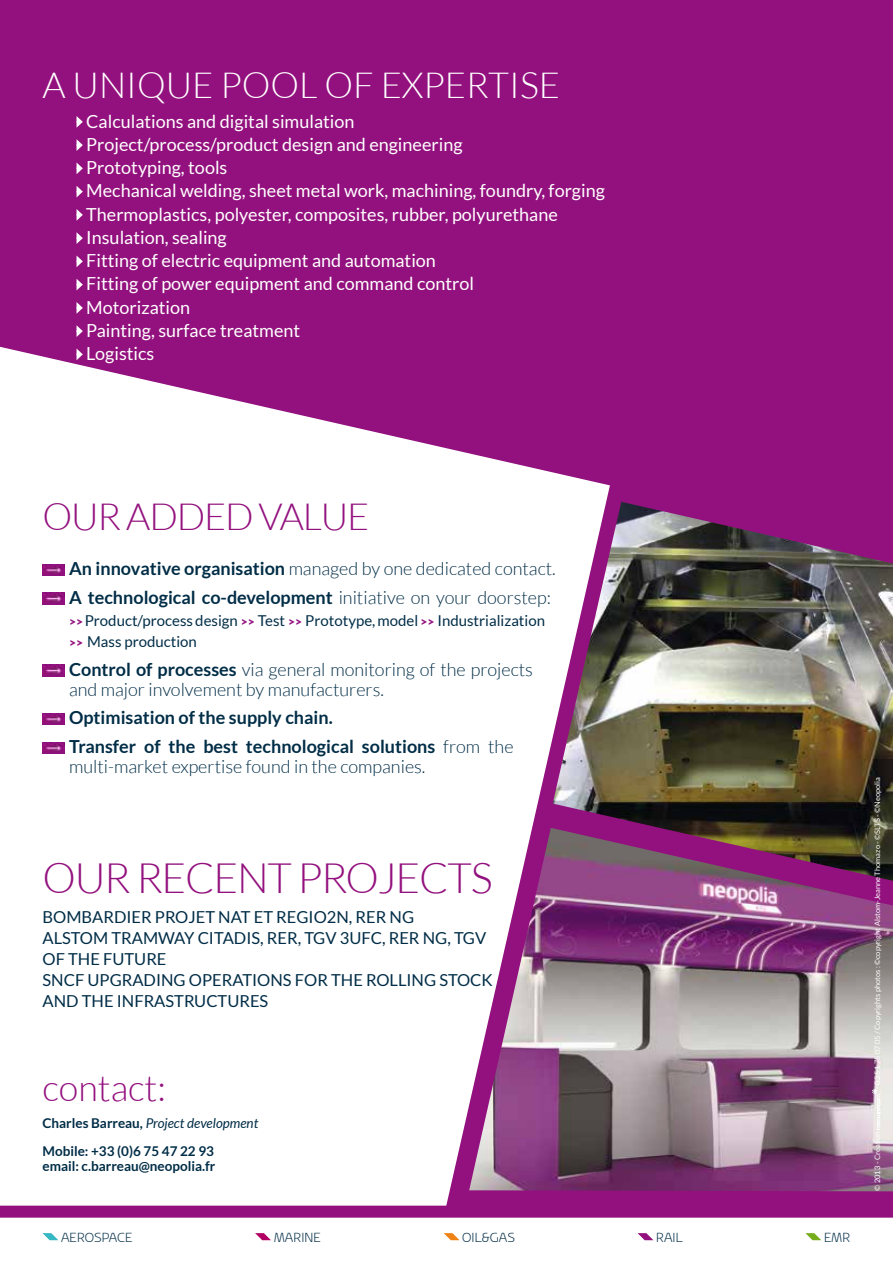
<style>
.page{position:relative;width:893px;height:1263px;background:#fff}
.page>*{position:absolute;margin:0;border:0;box-sizing:border-box;transform-origin:0 0}
.t1{font:300 42px "Lato";letter-spacing:-.03em;color:#93117e}
.t2{font:300 37.5px "Lato";letter-spacing:-.03em;color:#93117e}
.t3{font:300 36px "Lato";color:#fff}
.t4{font:300 36px "Lato";color:#93117e}
.t5{font:18px/23.2px "Lato";color:#fff}
.t6{font:300 18px/28.8px "Lato";color:#002d47}
.t7{font:700 18px/28.8px "Lato";color:#002d47}
.t8{font:16.5px/21px "Lato";color:#002d47}
.t9{font:15px/21.6px "Lato";color:#002d47}
.t10{font:700 13.5px/27.8px "Lato";color:#002d47}
.t11{font:300 13.5px "Noa LT Std";color:#002d47}
.t12{font:7.5px "Lato";color:#fff}
.s1{font-weight:700}
.s2{font-weight:900;font-size:12px;color:#93117e}
.s3{font-weight:300}
.s4{font-weight:400;font-style:italic}
</style>
<div class="page">
<div style="left:0;top:0;width:893px;height:332px;background:#93117e"></div>
<div style="left:0;top:51px;width:893px;height:1212px;background:#93117e"></div>
<svg style="left:0;top:347px;width:433px;height:215px;fill:#fff"></svg>
<div style="left:0;top:562px;width:893px;height:701px;background:#fff"></div>
<svg style="left:433px;top:445px;width:460px;height:760px"></svg>
<img style="left:553px;top:502px;width:340px;height:326px">
<svg style="left:77px;top:116px;width:6px;height:11px"></svg>
<svg style="left:77px;top:139px;width:6px;height:12px"></svg>
<svg style="left:77px;top:163px;width:6px;height:11px"></svg>
<svg style="left:77px;top:186px;width:6px;height:11px"></svg>
<svg style="left:77px;top:209px;width:6px;height:12px"></svg>
<svg style="left:77px;top:232px;width:6px;height:12px"></svg>
<svg style="left:77px;top:256px;width:6px;height:11px"></svg>
<svg style="left:77px;top:279px;width:6px;height:11px"></svg>
<svg style="left:77px;top:302px;width:6px;height:12px"></svg>
<svg style="left:77px;top:326px;width:6px;height:11px"></svg>
<svg style="left:77px;top:348px;width:6px;height:12px"></svg>
<img style="left:469px;top:828px;width:424px;height:363px">
<svg style="left:0;top:1205px;width:893px;height:36px"></svg>
<svg style="left:43px;top:1233px;width:15px;height:7px"></svg>
<svg style="left:255px;top:1233px;width:16px;height:7px"></svg>
<svg style="left:444px;top:1233px;width:16px;height:7px"></svg>
<svg style="left:638px;top:1233px;width:15px;height:7px"></svg>
<svg style="left:805px;top:1233px;width:16px;height:7px"></svg>
<img style="left:43px;top:564px;width:22px;height:11px">
<img style="left:43px;top:593px;width:22px;height:11px">
<img style="left:43px;top:665px;width:22px;height:11px">
<img style="left:43px;top:713px;width:22px;height:11px">
<img style="left:43px;top:742px;width:22px;height:11px">
<svg style="left:872px;top:1089px;width:8px;height:41px"></svg>
<h3 class="t3" style="left:43px;top:66px;width:519px">A UNIQUE POOL OF EXPERTISE</h3>
<p class="t5" style="left:86px;top:109px;width:520px">Calculations and digital simulation<br>Project/process/product design and engineering<br>Prototyping, tools<br>Mechanical welding, sheet metal work, machining, foundry, forging Thermoplastics, polyester, composites, rubber, polyurethane Insulation, sealing<br>Fitting of electric equipment and automation<br>Fitting of power equipment and command control<br>Motorization<br>Painting, surface treatment<br>Logistics</p>
<h2 class="t2" style="left:43px;top:496px;width:328px">OUR ADDED VALUE</h2>
<p class="t6" style="left:69px;top:555px;width:488px"><span class="s1">An innovative organisation</span> managed by one dedicated contact.<br><span class="s1">A technological co-development</span> initiative on your doorstep:</p>
<p class="t9" style="left:69px;top:609px;width:477px"><span class="s2">&gt;&gt;</span> Product/process design <span class="s2">&gt;&gt;</span> Test <span class="s2">&gt;&gt;</span> Prototype, model <span class="s2">&gt;&gt;</span> Industrialization <span class="s2">&gt;&gt;</span> Mass production</p>
<p class="t6" style="left:69px;top:660px;width:465px;line-height:19.5px"><span class="s1">Control of processes</span> via general monitoring of the projects and major involvement by manufacturers.</p>
<p class="t7" style="left:69px;top:703px;width:446px">Optimisation of the supply chain.<br>Transfer of the best technological solutions <span class="s3">from the</span></p>
<p class="t6" style="left:69px;top:752px;width:358px">multi-market expertise found in the companies.</p>
<h1 class="t1" style="left:43px;top:856px;width:452px">OUR RECENT PROJECTS</h1>
<p class="t8" style="left:43px;top:906px;width:452px">BOMBARDIER PROJET NAT ET REGIO2N, RER NG<br>ALSTOM TRAMWAY CITADIS, RER, TGV 3UFC, RER NG, TGV OF THE FUTURE<br>SNCF UPGRADING OPERATIONS FOR THE ROLLING STOCK AND THE INFRASTRUCTURES</p>
<h3 class="t4" style="left:43px;top:1069px;width:125px">contact:</h3>
<p class="t10" style="left:43px;top:1109px;width:217px">Charles Barreau, <span class="s4">Project development<br></span>Mobile: +33 (0)6 75 47 22 93</p>
<p class="t10" style="left:43px;top:1151px;width:174px">email: c.barreau@neopolia.fr</p>
<p class="t11" style="left:61px;top:1229px;width:73px">AEROSPACE</p>
<p class="t11" style="left:274px;top:1229px;width:49px">MARINE</p>
<p class="t11" style="left:462px;top:1229px;width:54px">OIL&amp;GAS</p>
<p class="t11" style="left:656px;top:1229px;width:28px">RAIL</p>
<p class="t11" style="left:824px;top:1229px;width:28px">EMR</p>
<p class="t12" style="left:873px;top:1089px;width:313px;rotate:-90deg">- 02 51 75 07 05 / Copyrights photos : ©copyright Alstom-Jeanne Thomazo - ©SLTS - ©Neopolia</p>
<p class="t12" style="left:873px;top:1191px;width:61px;rotate:-90deg">© 2013 - Création</p>
</div>
